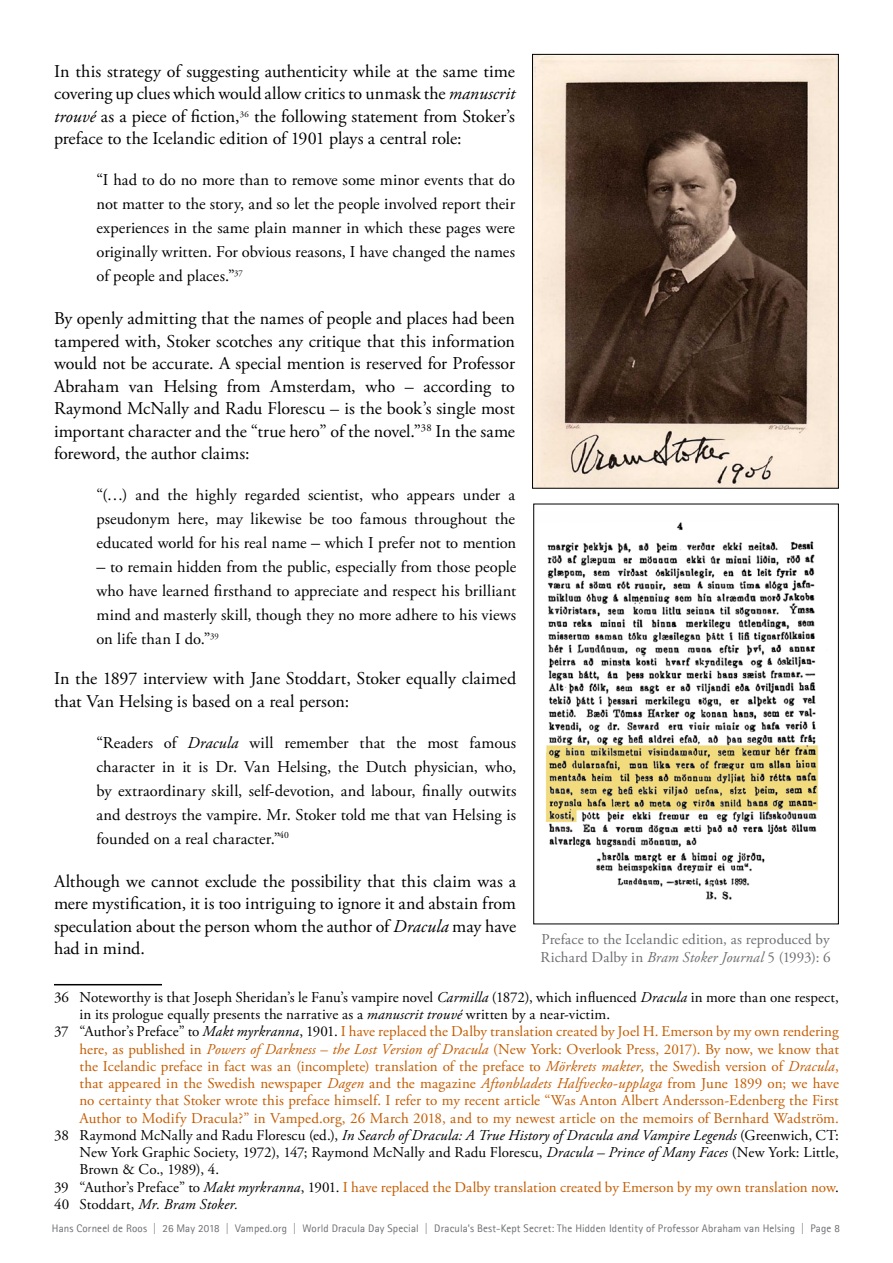
<style>
.page{position:relative;width:893px;height:1263px;background:#fff}
.page>*{position:absolute;margin:0;border:0;box-sizing:border-box;transform-origin:0 0}
.Text_body__Garamond{font:18px/22.5px "Adobe Garamond Pro";color:#000;text-align:justify}
.Text_Quotes_Indented{font:16.5px/24px "Adobe Garamond Pro";color:#000;text-align:justify}
.Footnotetext_10-99{font:15px/17.2px "Adobe Garamond Pro";letter-spacing:.005em;color:#c35c01;text-align:justify}
.Footnotetext_10-99-2{font:15px/17.2px "Adobe Garamond Pro";color:#000}
.Caption_for_Images{font:15px/18px "Adobe Garamond Pro";letter-spacing:.005em;color:#6d6e71}
.Footnotetext_10-99-3{font:italic 15px "Adobe Garamond Pro";letter-spacing:.01em;color:#000}
.t1{font:10.95px "Agfa Rotis Sans Serif";letter-spacing:.015em;color:#6d6e71}
.s1{font-style:italic}
.s2{font-size:18px}
.s3{color:#000}
.s4{font-style:italic;color:#000}
.s5{font-style:normal}
</style>
<div class="page">
<hr style="left:54px;top:984px;width:108px;height:1px;background:#000">
<img style="left:534px;top:56px;width:303px;height:431px">
<div style="left:532px;top:54px;width:307px;height:435px;border:1px solid #000"></div>
<img style="left:545px;top:522px;width:274px;height:378px">
<div style="left:533px;top:504px;width:306px;height:420px;border:1px solid #000"></div>
<p class="Text_body__Garamond" style="left:54px;top:60px;width:463px">In this strategy of suggesting authenticity while at the same time covering up clues which would allow critics to unmask the <span class="s1">manuscrit trouvé</span> as a piece of fiction,<sup>36</sup> the following statement from Stoker’s preface to the Icelandic edition of 1901 plays a central role:</p>
<p class="Text_Quotes_Indented" style="left:97px;top:168px;width:420px">“I had to do no more than to remove some minor events that do not matter to the story, and so let the people involved report their experiences in the same plain manner in which these pages were originally written. For obvious reasons, I have changed the names of people and places.”<sup>37</sup></p>
<p class="Text_body__Garamond" style="left:54px;top:308px;width:463px">By openly admitting that the names of people and places had been tampered with, Stoker scotches any critique that this information would not be accurate. A special mention is reserved for Professor Abraham van Helsing from Amsterdam, who – according to Raymond McNally and Radu Florescu – is the book’s single most important character and the “true hero” of the novel.”<sup>38</sup> In the same foreword, the author claims:</p>
<p class="Text_Quotes_Indented" style="left:97px;top:483px;width:421px">“(…) and the highly regarded scientist, who appears under a pseudonym here, may likewise be too famous throughout the educated world for his real name <span class="s2">–</span> which I prefer not to mention</p>
<p class="Text_Quotes_Indented" style="left:97px;top:555px;width:421px"><span class="s2">–</span> to remain hidden from the public, especially from those people who have learned firsthand to appreciate and respect his brilliant mind and masterly skill, though they no more adhere to his views on life than I do.”<sup>39</sup></p>
<p class="Text_body__Garamond" style="left:54px;top:668px;width:464px">In the 1897 interview with Jane Stoddart, Stoker equally claimed that Van Helsing is based on a real person:</p>
<p class="Text_Quotes_Indented" style="left:97px;top:731px;width:421px">“Readers of <span class="s1">Dracula</span> will remember that the most famous character in it is Dr. Van Helsing, the Dutch physician, who, by extraordinary skill, self-devotion, and labour, finally outwits and destroys the vampire. Mr. Stoker told me that van Helsing is founded on a real character.”<sup>40</sup></p>
<p class="Text_body__Garamond" style="left:54px;top:870px;width:464px">Although we cannot exclude the possibility that this claim was a mere mystification, it is too intriguing to ignore it and abstain from speculation about the person whom the author of <span class="s1">Dracula</span> may have had in mind.</p>
<p class="Footnotetext_10-99-2" style="left:80px;top:989px;width:761px;text-indent:-26px">36 Noteworthy is that Joseph Sheridan’s le Fanu’s vampire novel <span class="s1">Carmilla</span> (1872), which influenced <span class="s1">Dracula</span> in more than one respect, in its prologue equally presents the narrative as a <span class="s1">manuscrit trouvé</span> written by a near-victim.</p>
<p class="Footnotetext_10-99" style="left:80px;top:1023px;width:761px;text-indent:-26px"><span class="s3">37 “Author’s Preface” to</span> <span class="s4">Makt myrkranna</span><span class="s3">, 1901.</span> I have replaced the Dalby translation created by Joel H. Emerson by my own rendering here, as published in <span class="s1">Powers of Darkness</span> – <span class="s1">the Lost Version of Dracula</span> (New York: Overlook Press, 2017). By now, we know that the Icelandic preface in fact was an (incomplete) translation of the preface to <span class="s1">Mörkrets makter,</span> the Swedish version of <span class="s1">Dracula</span>, that appeared in the Swedish newspaper <span class="s1">Dagen</span> and the magazine <span class="s1">Aftonbladets Halfvecko-upplaga</span> from June 1899 on; we have no certainty that Stoker wrote this preface himself. I refer to my recent article “Was Anton Albert Andersson-Edenberg the First Author to Modify Dracula?” in Vamped.org, 26 March 2018, and to my newest article on the memoirs of Bernhard Wadström.</p>
<p class="Footnotetext_10-99-2" style="left:80px;top:1127px;width:761px;text-align:justify;text-indent:-26px">38 Raymond McNally and Radu Florescu (ed.), <span class="s1">In Search of Dracula: A True History of Dracula and Vampire Legends</span> (Greenwich, CT:<br>New York Graphic Society, 1972), 147; Raymond McNally and Radu Florescu, <span class="s1">Dracula – Prince of Many Faces</span> (New York: Little, Brown &amp; Co., 1989), 4.</p>
<p class="Footnotetext_10-99" style="left:54px;top:1179px;width:786px"><span class="s3">39 “Author’s Preface” to</span> <span class="s4">Makt myrkranna</span><span class="s3">, 1901.</span> I have replaced the Dalby translation created by Emerson by my own translation now<span class="s3">.</span></p>
<p class="Footnotetext_10-99-3" style="left:54px;top:1195px;width:186px"><span class="s5">40 Stoddart,</span> Mr. Bram Stoker.</p>
<p class="Caption_for_Images" style="left:540px;top:931px;width:292px">Preface to the Icelandic edition, as reproduced by<br>Richard Dalby in <span class="s1">Bram Stoker Journal</span> 5 (1993): 6</p>
<p class="t1" style="left:52px;top:1221px;width:789px">Hans Corneel de Roos | 26 May 2018 | Vamped.org | World Dracula Day Special | Dracula’s Best-Kept Secret: The Hidden Identity of Professor Abraham van Helsing | Page 8</p>
</div>
